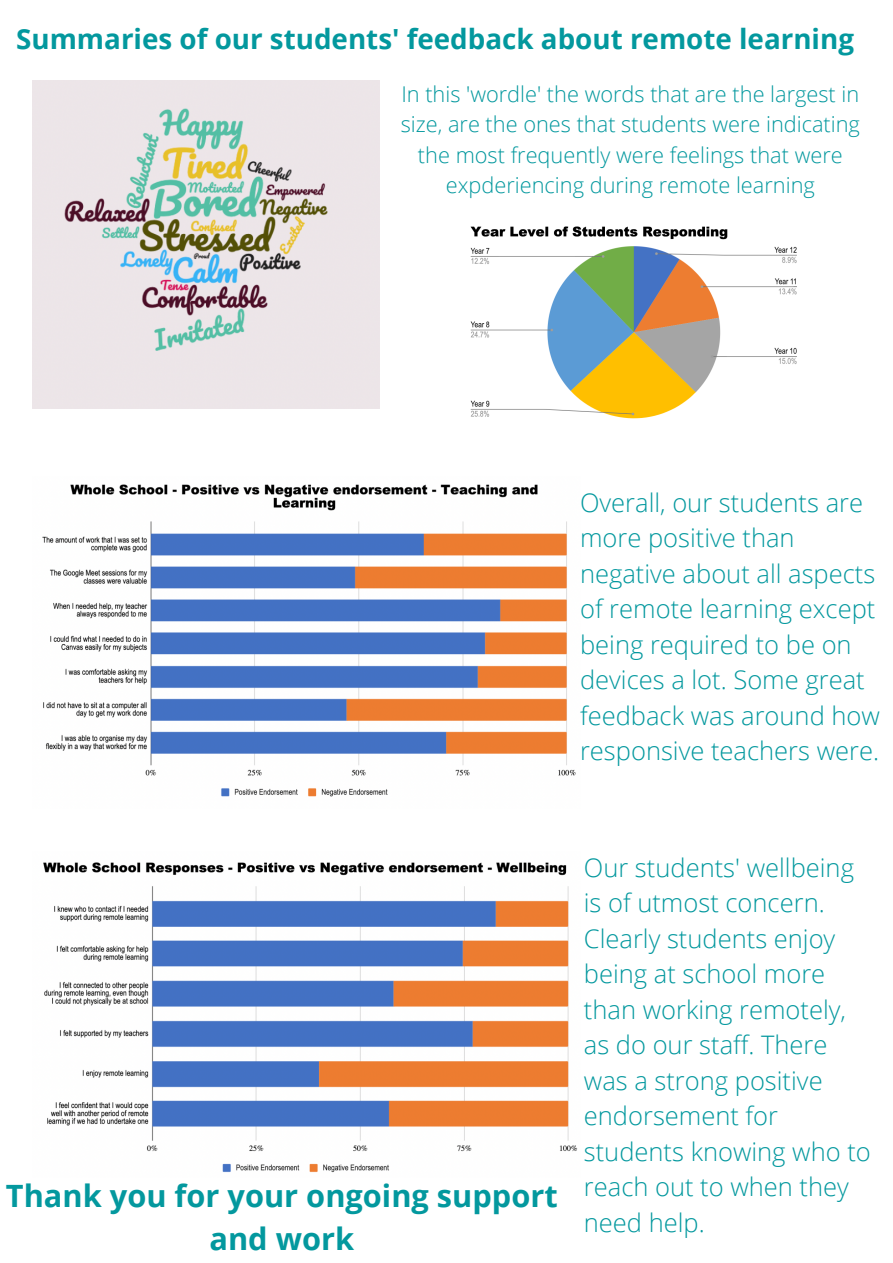
<style>
.page{position:relative;width:893px;height:1263px;background:#fff}
.page>*{position:absolute;margin:0;border:0;box-sizing:border-box;transform-origin:0 0}
.t1{font:700 30.75px/42.8px "Open Sans";color:#03989e;text-align:center}
.t2{font:700 27.75px "Open Sans";color:#03989e}
.t3{font:300 25.5px/35.5px "Open Sans";color:#03989e}
.t4{font:300 21.75px/30.4px "Open Sans";color:#03989e;text-align:center}
</style>
<div class="page">
<img style="left:43px;top:862px;width:535px;height:311px">
<img style="left:42px;top:484px;width:534px;height:313px">
<img style="left:33px;top:81px;width:346px;height:327px">
<img style="left:470px;top:226px;width:327px;height:193px">
<p class="t2" style="left:16px;top:19px;width:839px">Summaries of our students' feedback about remote learning</p>
<p class="t4" style="left:401px;top:78px;width:461px">In this 'wordle' the words that are the largest in size, are the ones that students were indicating the most frequently were feelings that were expderiencing during remote learning</p>
<p class="t3" style="left:580px;top:484px;width:301px">Overall, our students are more positive than negative about all aspects of remote learning except being required to be on devices a lot. Some great feedback was around how responsive teachers were.</p>
<p class="t1" style="left:6px;top:1174px;width:553px">Thank you for your ongoing support and work</p>
<p class="t3" style="left:584px;top:849px;width:288px">Our students' wellbeing is of utmost concern.<br>Clearly students enjoy being at school more than working remotely, as do our staff. There was a strong positive endorsement for students knowing who to reach out to when they need help.</p>
</div>
